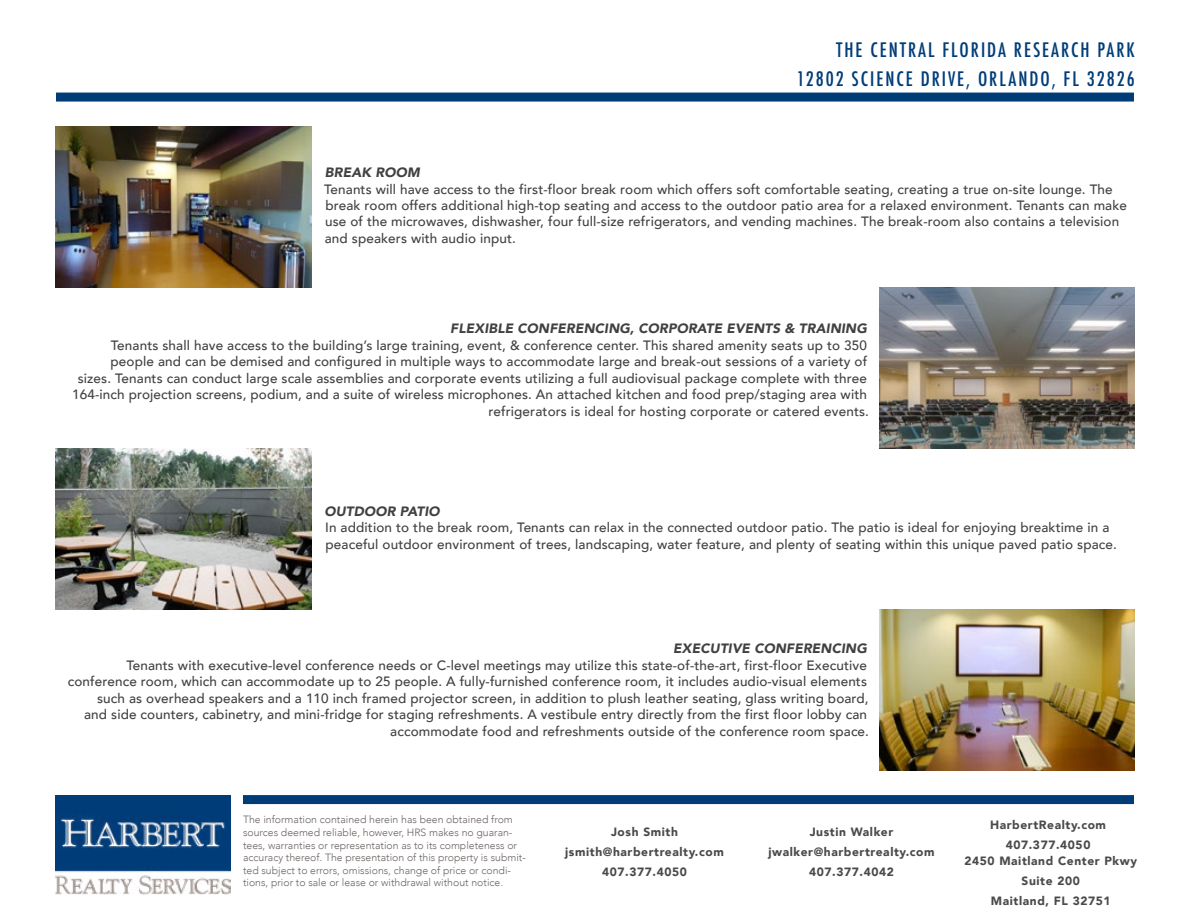
<style>
.page{position:relative;width:1188px;height:918px;background:#fff}
.page>*{position:absolute;margin:0;border:0;box-sizing:border-box;transform-origin:0 0}
.t1{font:500 condensed 19.5px "Futura";letter-spacing:.1em;color:#003d78}
.t2{font:500 13.5px/16.5px "Avenir";letter-spacing:.01em;color:#414042;text-align:right}
.t3{font:italic 900 13.5px "Avenir";letter-spacing:.01em;color:#414042}
.t4{font:900 12px/19.6px "Avenir";letter-spacing:.05em;color:#4a4a4d;text-align:center}
.t5{font:300 10.5px/12.6px "Avenir";color:#6a6361}
</style>
<div class="page">
<div style="left:243px;top:795px;width:891px;height:9px;background:#003d78"></div>
<div style="left:56px;top:93px;width:1078px;height:9px;background:#003d78"></div>
<img style="left:56px;top:795px;width:174px;height:100px">
<img style="left:880px;top:287px;width:255px;height:161px">
<img style="left:880px;top:609px;width:255px;height:161px">
<img style="left:56px;top:126px;width:255px;height:161px">
<img style="left:56px;top:448px;width:255px;height:161px">
<h1 class="t1" style="left:836px;top:38px;width:300px">THE CENTRAL FLORIDA RESEARCH PARK</h1>
<h1 class="t1" style="left:797px;top:67px;width:339px">12802 SCIENCE DRIVE, ORLANDO, FL 32826</h1>
<p class="t3" style="left:325px;top:161px;width:96px">BREAK ROOM</p>
<p class="t2" style="left:324px;top:180px;width:804px;text-align:left">Tenants will have access to the first-floor break room which offers soft comfortable seating, creating a true on-site lounge. The break room offers additional high-top seating and access to the outdoor patio area for a relaxed environment. Tenants can make use of the microwaves, dishwasher, four full-size refrigerators, and vending machines. The break-room also contains a television and speakers with audio input.</p>
<p class="t3" style="left:450px;top:318px;width:418px">FLEXIBLE CONFERENCING, CORPORATE EVENTS &amp; TRAINING</p>
<p class="t2" style="left:72px;top:336px;width:798px">Tenants shall have access to the building’s large training, event, &amp; conference center. This shared amenity seats up to 350 people and can be demised and configured in multiple ways to accommodate large and break-out sessions of a variety of<br>sizes. Tenants can conduct large scale assemblies and corporate events utilizing a full audiovisual package complete with three 164-inch projection screens, podium, and a suite of wireless microphones. An attached kitchen and food prep/staging area with refrigerators is ideal for hosting corporate or catered events.</p>
<p class="t3" style="left:324px;top:500px;width:117px">OUTDOOR PATIO</p>
<p class="t2" style="left:325px;top:519px;width:793px;text-align:left">In addition to the break room, Tenants can relax in the connected outdoor patio. The patio is ideal for enjoying breaktime in a peaceful outdoor environment of trees, landscaping, water feature, and plenty of seating within this unique paved patio space.</p>
<p class="t3" style="left:673px;top:638px;width:195px">EXECUTIVE CONFERENCING</p>
<p class="t2" style="left:68px;top:656px;width:803px">Tenants with executive-level conference needs or C-level meetings may utilize this state-of-the-art, first-floor Executive conference room, which can accommodate up to 25 people. A fully-furnished conference room, it includes audio-visual elements such as overhead speakers and a 110 inch framed projector screen, in addition to plush leather seating, glass writing board,<br>and side counters, cabinetry, and mini-fridge for staging refreshments. A vestibule entry directly from the first floor lobby can accommodate food and refreshments outside of the conference room space.</p>
<p class="t5" style="left:243px;top:814px;width:284px">The information contained herein has been obtained from sources deemed reliable, however, HRS makes no guaran&shy;tees, warranties or representation as to its completeness or accuracy thereof. The presentation of this property is submit&shy;ted subject to errors, omissions, change of price or condi&shy;tions, prior to sale or lease or withdrawal without notice.</p>
<p class="t4" style="left:565px;top:822px;width:160px">Josh Smith jsmith@harbertrealty.com<br>407.377.4050</p>
<p class="t4" style="left:768px;top:822px;width:168px">Justin Walker jwalker@harbertrealty.com<br>407.377.4042</p>
<p class="t4" style="left:990px;top:815px;width:118px">HarbertRealty.com<br>407.377.4050</p>
<p class="t4" style="left:964px;top:851px;width:174px">2450 Maitland Center Pkwy<br>Suite 200<br>Maitland, FL 32751</p>
</div>
